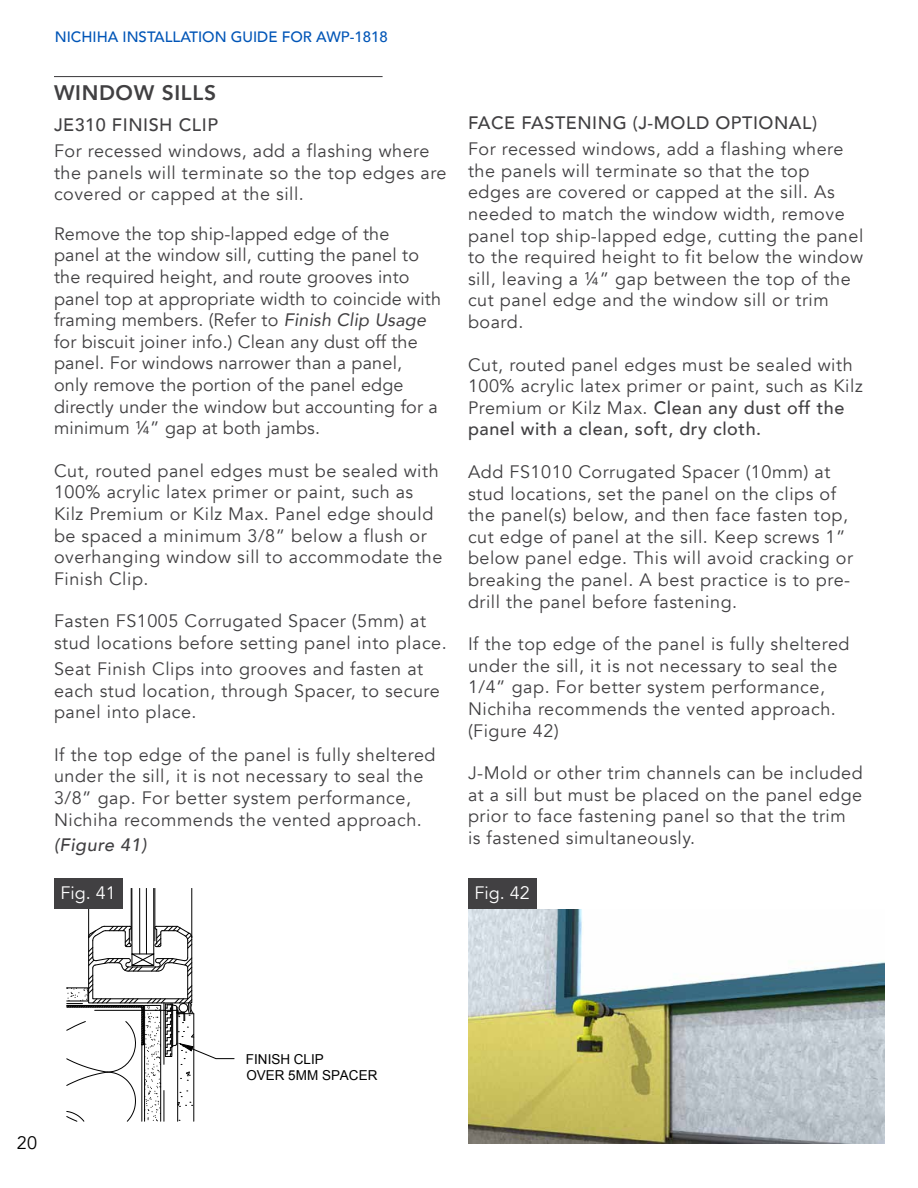
<style>
.page{position:relative;width:918px;height:1188px;background:#fff}
.page>*{position:absolute;margin:0;border:0;box-sizing:border-box;transform-origin:0 0}
.t1{font:800 21px "Avenir";letter-spacing:.03em;color:#414042}
.t2{font:18px/21.6px "Avenir";letter-spacing:.03em;color:#414042}
.t3{font:18px/21.6px "Avenir";letter-spacing:.01em;color:#414042}
.t4{font:500 18px "Avenir";letter-spacing:.03em;color:#414042}
.t5{font:18px "Avenir";color:#fff}
.t6{font:italic 500 18px "Avenir";letter-spacing:.03em;color:#414042}
.t7{font:18px "Avenir";color:#000}
.t8{font:500 15px "Avenir";color:#0055b7}
.t9{font:13.65px/16.5px "Arial";color:#000}
.s1{font-style:italic}
.s2{font-weight:500}
</style>
<div class="page">
<hr style="left:54px;top:76px;width:329px;height:1px;background:#414042">
<hr style="left:88px;top:888px;width:1px;height:49px;background:#000">
<hr style="left:192px;top:888px;width:1px;height:49px;background:#000">
<hr style="left:155px;top:888px;width:1px;height:53px;background:#000">
<hr style="left:131px;top:888px;width:1px;height:53px;background:#000">
<hr style="left:146px;top:888px;width:1px;height:66px;background:#000">
<hr style="left:139px;top:888px;width:1px;height:66px;background:#000">
<hr style="left:153px;top:888px;width:1px;height:66px;background:#000">
<hr style="left:132px;top:888px;width:1px;height:66px;background:#000">
<svg style="left:67px;top:926px;width:167px;height:196px"></svg>
<div style="left:54px;top:878px;width:68px;height:31px;background:#414042"></div>
<div style="left:468px;top:878px;width:68px;height:31px;background:#414042"></div>
<img style="left:468px;top:909px;width:417px;height:234px">
<p class="t8" style="left:55px;top:24px;width:335px">NICHIHA INSTALLATION GUIDE FOR AWP-1818</p>
<p class="t1" style="left:54px;top:77px;width:164px">WINDOW SILLS</p>
<p class="t4" style="left:54px;top:109px;width:166px">JE310 FINISH CLIP</p>
<p class="t2" style="left:54px;top:140px;width:394px">For recessed windows, add a flashing where the panels will terminate so the top edges are covered or capped at the sill.</p>
<p class="t3" style="left:54px;top:223px;width:389px">Remove the top ship-lapped edge of the<br>panel at the window sill, cutting the panel to the required height, and route grooves into panel top at appropriate width to coincide with framing members. (Refer to <span class="s1">Finish Clip Usage </span>for biscuit joiner info.) Clean any dust off the panel. For windows narrower than a panel,<br>only remove the portion of the panel edge directly under the window but accounting for a minimum ¼” gap at both jambs.</p>
<p class="t2" style="left:54px;top:460px;width:390px">Cut, routed panel edges must be sealed with 100% acrylic latex primer or paint, such as Kilz Premium or Kilz Max. Panel edge should be spaced a minimum 3/8” below a flush or overhanging window sill to accommodate the Finish Clip.</p>
<p class="t2" style="left:54px;top:611px;width:394px">Fasten FS1005 Corrugated Spacer (5mm) at stud locations before setting panel into place.</p>
<p class="t2" style="left:54px;top:658px;width:387px">Seat Finish Clips into grooves and fasten at each stud location, through Spacer, to secure panel into place.</p>
<p class="t2" style="left:54px;top:744px;width:383px">If the top edge of the panel is fully sheltered under the sill, it is not necessary to seal the 3/8” gap. For better system performance, Nichiha recommends the vented approach.</p>
<p class="t6" style="left:54px;top:834px;width:94px">(Figure 41)</p>
<p class="t4" style="left:468px;top:107px;width:351px">FACE FASTENING (J-MOLD OPTIONAL)</p>
<p class="t2" style="left:468px;top:138px;width:397px">For recessed windows, add a flashing where the panels will terminate so that the top edges are covered or capped at the sill. As needed to match the window width, remove panel top ship-lapped edge, cutting the panel to the required height to fit below the window sill, leaving a ¼” gap between the top of the cut panel edge and the window sill or trim board.</p>
<p class="t2" style="left:468px;top:354px;width:396px">Cut, routed panel edges must be sealed with 100% acrylic latex primer or paint, such as Kilz Premium or Kilz Max. <span class="s2">Clean any dust off the panel with a clean, soft, dry cloth.</span></p>
<p class="t2" style="left:468px;top:461px;width:387px">Add FS1010 Corrugated Spacer (10mm) at stud locations, set the panel on the clips of the panel(s) below, and then face fasten top, cut edge of panel at the sill. Keep screws 1” below panel edge. This will avoid cracking or breaking the panel. A best practice is to pre&shy;drill the panel before fastening.</p>
<p class="t2" style="left:468px;top:633px;width:383px">If the top edge of the panel is fully sheltered under the sill, it is not necessary to seal the 1/4” gap. For better system performance, Nichiha recommends the vented approach. (Figure 42)</p>
<p class="t2" style="left:468px;top:762px;width:396px">J-Mold or other trim channels can be included at a sill but must be placed on the panel edge prior to face fastening panel so that the trim is fastened simultaneously.</p>
<p class="t5" style="left:61px;top:882px;width:57px">Fig. 41</p>
<p class="t5" style="left:475px;top:882px;width:57px">Fig. 42</p>
<p class="t7" style="left:17px;top:1132px;width:22px">20</p>
<p class="t9" style="left:246px;top:1051px;width:133px">FINISH CLIP<br>OVER 5MM SPACER</p>
</div>
